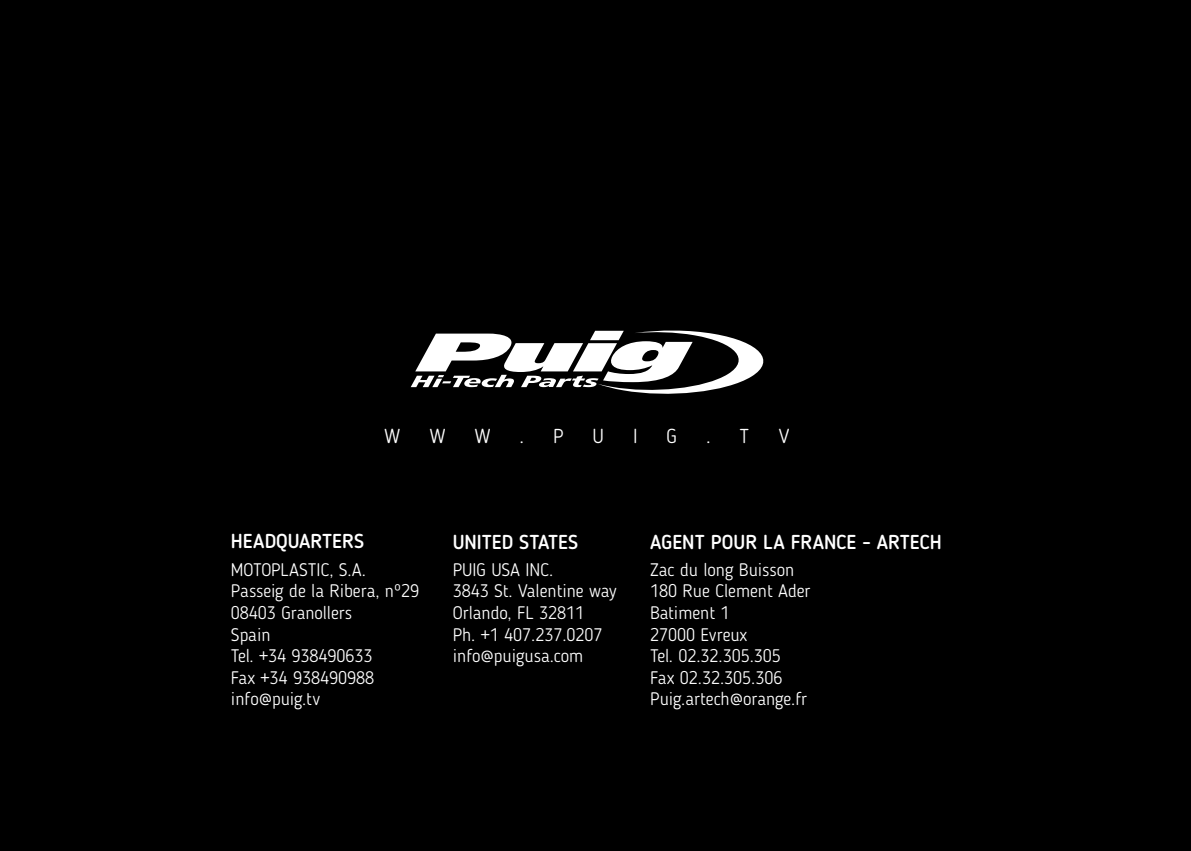
<style>
.page{position:relative;width:1191px;height:851px;background:#fff}
.page>*{position:absolute;margin:0;border:0;box-sizing:border-box;transform-origin:0 0}
.t1{font:500 20px "Blogger Sans";color:#fff}
.t2{font:300 20px "Blogger Sans";color:#fff}
.t3{font:300 18px/21.6px "Blogger Sans";color:#fff}
</style>
<div class="page">
<div style="left:0;top:0;width:1191px;height:850px;background:#000"></div>
<svg style="left:411px;top:330px;width:353px;height:64px"></svg>
<p class="t2" style="left:384px;top:424px;width:17px">W</p>
<p class="t2" style="left:430px;top:424px;width:17px">W</p>
<p class="t2" style="left:475px;top:424px;width:17px">W</p>
<p class="t2" style="left:519px;top:424px;width:6px">.</p>
<p class="t2" style="left:553px;top:424px;width:12px">P</p>
<p class="t2" style="left:592px;top:424px;width:13px">U</p>
<p class="t2" style="left:633px;top:424px;width:6px">I</p>
<p class="t2" style="left:666px;top:424px;width:12px">G</p>
<p class="t2" style="left:706px;top:424px;width:6px">.</p>
<p class="t2" style="left:739px;top:424px;width:11px">T</p>
<p class="t2" style="left:779px;top:424px;width:12px">V</p>
<p class="t1" style="left:231px;top:529px;width:135px">HEADQUARTERS</p>
<p class="t3" style="left:231px;top:558px;width:190px">MOTOPLASTIC, S.A.<br>Passeig de la Ribera, nº29<br>08403 Granollers<br>Spain<br>Tel. +34 938490633<br>Fax +34 938490988 info@puig.tv</p>
<p class="t1" style="left:453px;top:529px;width:127px">UNITED STATES</p>
<p class="t3" style="left:453px;top:558px;width:165px">PUIG USA INC.<br>3843 St. Valentine way<br>Orlando, FL 32811<br>Ph. +1 407.237.0207 info@puigusa.com</p>
<p class="t1" style="left:650px;top:529px;width:293px">AGENT POUR LA FRANCE - ARTECH</p>
<p class="t3" style="left:650px;top:558px;width:162px">Zac du long Buisson<br>180 Rue Clement Ader<br>Batiment 1<br>27000 Evreux<br>Tel. 02.32.305.305<br>Fax 02.32.305.306<br>Puig.artech@orange.fr</p>
</div>
